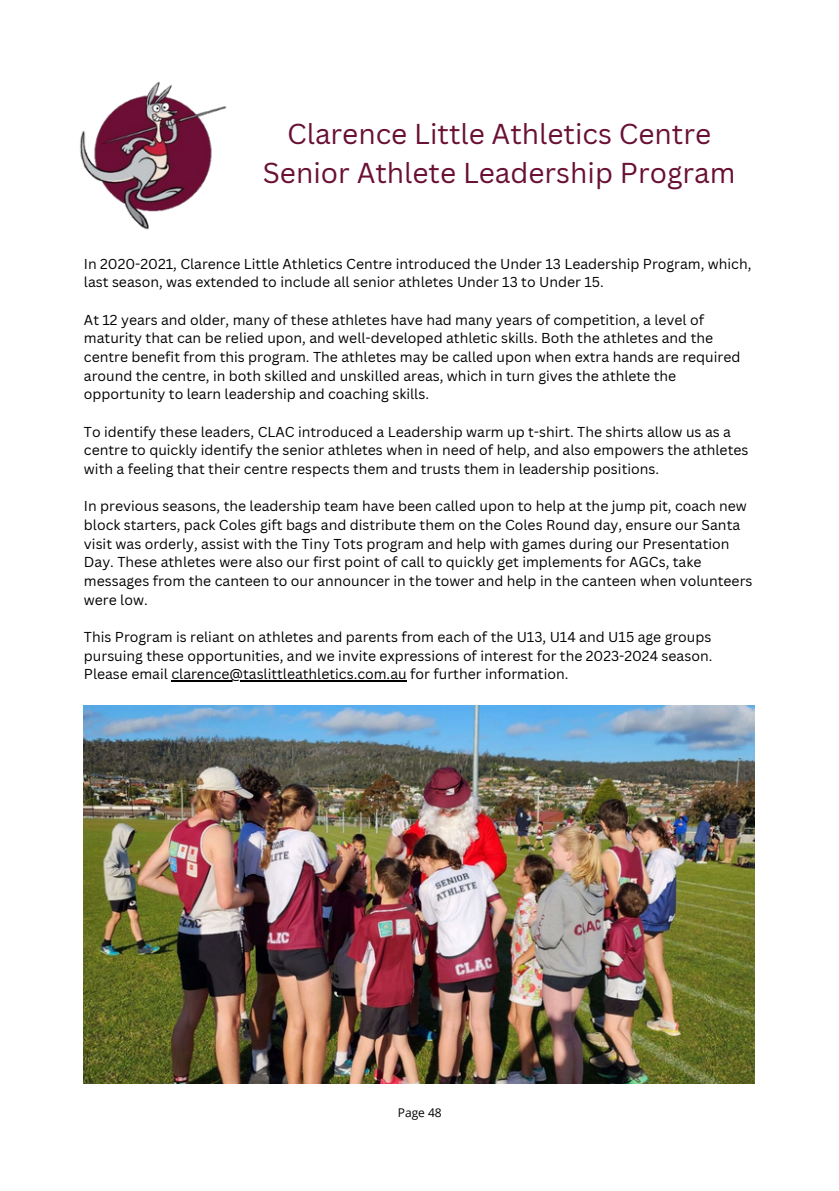
<style>
.page{position:relative;width:839px;height:1191px;background:#fff}
.page>*{position:absolute;margin:0;border:0;box-sizing:border-box;transform-origin:0 0}
.t1{font:28px "Canva Sans";color:#691034}
.t2{font:14px/18.6px "Canva Sans";color:#000}
.t3{font:12px "Open Sans";color:#000}
</style>
<div class="page">
<hr style="left:171px;top:680px;width:236px;height:2px;background:#000">
<img style="left:80px;top:81px;width:147px;height:149px">
<img style="left:84px;top:705px;width:670px;height:378px">
<p class="t1" style="left:287px;top:114px;width:425px">Clarence Little Athletics Centre</p>
<p class="t1" style="left:263px;top:153px;width:474px">Senior Athlete Leadership Program</p>
<p class="t2" style="left:84px;top:254px;width:669px">In 2020-2021, Clarence Little Athletics Centre introduced the Under 13 Leadership Program, which, last season, was extended to include all senior athletes Under 13 to Under 15.</p>
<p class="t2" style="left:84px;top:310px;width:658px">At 12 years and older, many of these athletes have had many years of competition, a level of maturity that can be relied upon, and well-developed athletic skills. Both the athletes and the centre benefit from this program. The athletes may be called upon when extra hands are required around the centre, in both skilled and unskilled areas, which in turn gives the athlete the opportunity to learn leadership and coaching skills.</p>
<p class="t2" style="left:84px;top:422px;width:666px">To identify these leaders, CLAC introduced a Leadership warm up t-shirt. The shirts allow us as a centre to quickly identify the senior athletes when in need of help, and also empowers the athletes with a feeling that their centre respects them and trusts them in leadership positions.</p>
<p class="t2" style="left:84px;top:497px;width:670px">In previous seasons, the leadership team have been called upon to help at the jump pit, coach new block starters, pack Coles gift bags and distribute them on the Coles Round day, ensure our Santa visit was orderly, assist with the Tiny Tots program and help with games during our Presentation Day. These athletes were also our first point of call to quickly get implements for AGCs, take messages from the canteen to our announcer in the tower and help in the canteen when volunteers were low.</p>
<p class="t2" style="left:84px;top:627px;width:630px;text-align:justify">This Program is reliant on athletes and parents from each of the U13, U14 and U15 age groups pursuing these opportunities, and we invite expressions of interest for the 2023-2024 season.<br>Please email clarence@taslittleathletics.com.au for further information.</p>
<p class="t3" style="left:398px;top:1105px;width:46px">Page 48</p>
</div>
